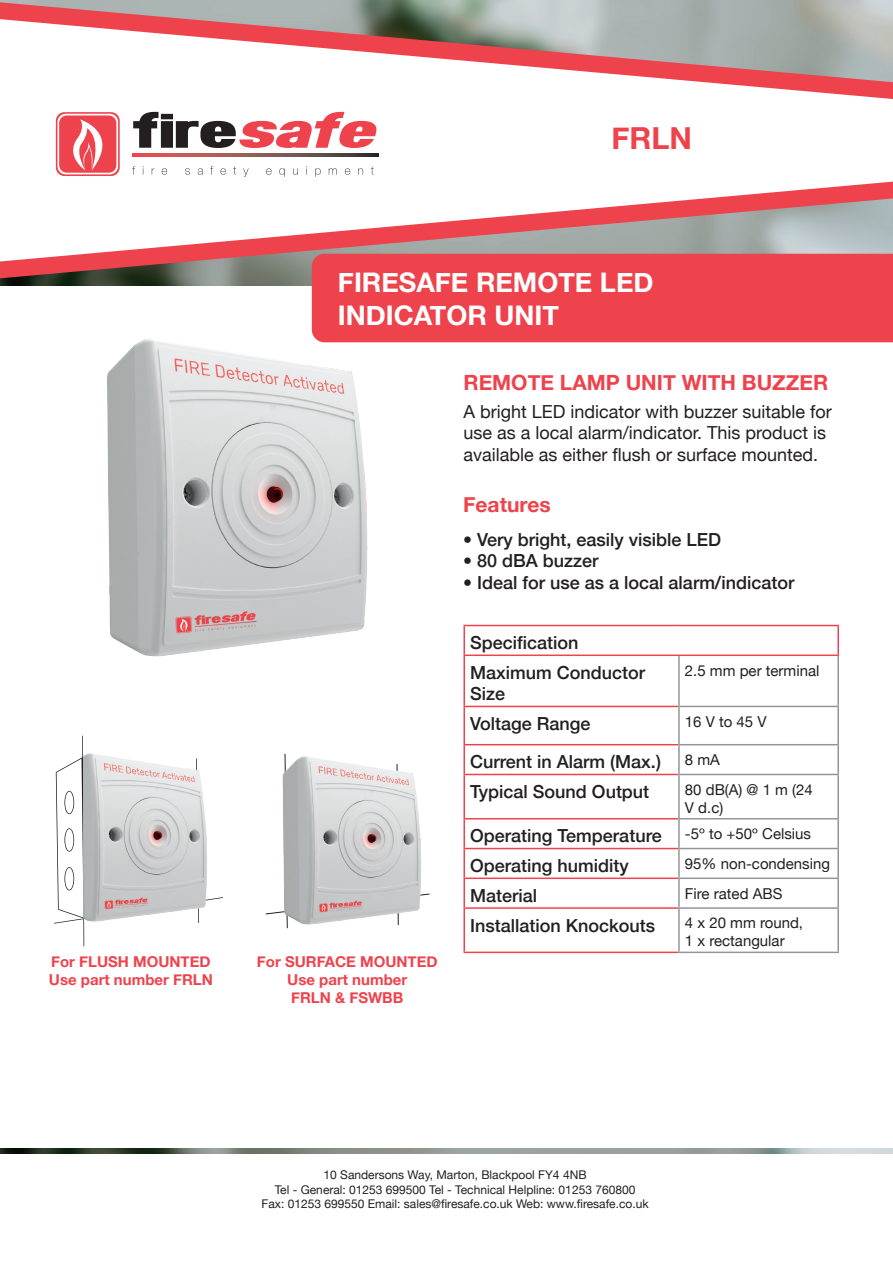
<style>
.page{position:relative;width:893px;height:1263px;background:#fff}
.page>*{position:absolute;margin:0;border:0;box-sizing:border-box;transform-origin:0 0}
.t1{font:700 30.3px "Helvetica Neue";color:#ee434d}
.t2{font:700 27px/32.4px "Helvetica Neue";color:#fff}
.t3{font:700 21px "Helvetica Neue";color:#ee434d}
.t4{font:500 18px/29.7px "Helvetica Neue";color:#231f20}
.t5{font:18px/21.6px "Helvetica Neue";color:#231f20}
.t6{font:15px/18px "Helvetica Neue";color:#231f20}
.t7{font:700 15px/18px "Helvetica Neue";color:#ee434d}
.t8{font:12px/14.4px "Helvetica Neue";color:#231f20;text-align:center}
</style>
<div class="page">
<svg style="left:0;top:2px;width:893px;height:97px"></svg>
<svg style="left:0;top:182px;width:893px;height:96px"></svg>
<svg style="left:133px;top:112px;width:243px;height:36px"></svg>
<svg style="left:56px;top:112px;width:64px;height:64px"></svg>
<svg style="left:133px;top:154px;width:245px;height:2px"></svg>
<svg style="left:132px;top:166px;width:3px;height:9px"></svg>
<svg style="left:162px;top:168px;width:5px;height:7px"></svg>
<svg style="left:185px;top:168px;width:5px;height:7px"></svg>
<svg style="left:198px;top:168px;width:5px;height:7px"></svg>
<svg style="left:210px;top:166px;width:3px;height:9px"></svg>
<svg style="left:220px;top:168px;width:6px;height:7px"></svg>
<svg style="left:243px;top:168px;width:6px;height:9px"></svg>
<svg style="left:266px;top:168px;width:6px;height:7px"></svg>
<svg style="left:279px;top:168px;width:6px;height:9px"></svg>
<svg style="left:293px;top:168px;width:5px;height:7px"></svg>
<svg style="left:315px;top:168px;width:6px;height:9px"></svg>
<svg style="left:329px;top:168px;width:8px;height:7px"></svg>
<svg style="left:345px;top:168px;width:5px;height:7px"></svg>
<svg style="left:358px;top:168px;width:5px;height:7px"></svg>
<svg style="left:371px;top:167px;width:3px;height:8px"></svg>
<div style="left:312px;top:254px;width:581px;height:88px;background:#ee434d"></div>
<img style="left:0;top:1148px;width:893px;height:5px">
<hr style="left:463px;top:625px;width:216px;height:1px;background:#ee434d">
<hr style="left:463px;top:626px;width:2px;height:28px;background:#ee434d">
<hr style="left:679px;top:625px;width:160px;height:1px;background:#ee434d">
<hr style="left:837px;top:626px;width:2px;height:28px;background:#ee434d">
<hr style="left:463px;top:654px;width:216px;height:2px;background:#ee434d">
<hr style="left:679px;top:654px;width:160px;height:2px;background:#ee434d">
<hr style="left:463px;top:656px;width:2px;height:50px;background:#ee434d">
<hr style="left:463px;top:706px;width:215px;height:1px;background:#ee434d">
<hr style="left:463px;top:707px;width:2px;height:37px;background:#ee434d">
<hr style="left:463px;top:744px;width:215px;height:1px;background:#ee434d">
<hr style="left:463px;top:745px;width:2px;height:29px;background:#ee434d">
<hr style="left:463px;top:774px;width:215px;height:1px;background:#ee434d">
<hr style="left:463px;top:775px;width:2px;height:43px;background:#ee434d">
<hr style="left:463px;top:818px;width:215px;height:1px;background:#ee434d">
<hr style="left:463px;top:819px;width:2px;height:29px;background:#ee434d">
<hr style="left:463px;top:848px;width:215px;height:1px;background:#ee434d">
<hr style="left:463px;top:849px;width:2px;height:28px;background:#ee434d">
<hr style="left:463px;top:877px;width:215px;height:2px;background:#ee434d">
<hr style="left:463px;top:879px;width:2px;height:28px;background:#ee434d">
<hr style="left:463px;top:907px;width:215px;height:2px;background:#ee434d">
<hr style="left:463px;top:909px;width:2px;height:42px;background:#ee434d">
<hr style="left:463px;top:951px;width:215px;height:2px;background:#ee434d">
<hr style="left:678px;top:656px;width:2px;height:50px;background:#939598">
<hr style="left:837px;top:656px;width:2px;height:50px;background:#939598">
<hr style="left:678px;top:706px;width:161px;height:1px;background:#939598">
<hr style="left:678px;top:707px;width:2px;height:37px;background:#939598">
<hr style="left:837px;top:707px;width:2px;height:37px;background:#939598">
<hr style="left:678px;top:744px;width:161px;height:1px;background:#939598">
<hr style="left:678px;top:745px;width:2px;height:29px;background:#939598">
<hr style="left:837px;top:745px;width:2px;height:29px;background:#939598">
<hr style="left:678px;top:774px;width:161px;height:1px;background:#939598">
<hr style="left:678px;top:775px;width:2px;height:43px;background:#939598">
<hr style="left:837px;top:775px;width:2px;height:43px;background:#939598">
<hr style="left:678px;top:818px;width:161px;height:1px;background:#939598">
<hr style="left:678px;top:819px;width:2px;height:29px;background:#939598">
<hr style="left:837px;top:819px;width:2px;height:29px;background:#939598">
<hr style="left:678px;top:848px;width:161px;height:1px;background:#939598">
<hr style="left:678px;top:849px;width:2px;height:28px;background:#939598">
<hr style="left:837px;top:849px;width:2px;height:28px;background:#939598">
<hr style="left:678px;top:877px;width:161px;height:2px;background:#939598">
<hr style="left:678px;top:879px;width:2px;height:28px;background:#939598">
<hr style="left:837px;top:879px;width:2px;height:28px;background:#939598">
<hr style="left:678px;top:907px;width:161px;height:2px;background:#939598">
<hr style="left:678px;top:909px;width:2px;height:42px;background:#939598">
<hr style="left:837px;top:909px;width:2px;height:42px;background:#939598">
<hr style="left:678px;top:951px;width:161px;height:2px;background:#939598">
<img style="left:107px;top:337px;width:264px;height:320px">
<svg style="left:54px;top:736px;width:169px;height:210px"></svg>
<img style="left:83px;top:752px;width:125px;height:171px">
<img style="left:280px;top:755px;width:143px;height:171px">
<h1 class="t1" style="left:611px;top:115px;width:82px">FRLN</h1>
<h2 class="t2" style="left:338px;top:267px;width:317px">FIRESAFE REMOTE LED<br>INDICATOR UNIT</h2>
<p class="t3" style="left:463px;top:366px;width:366px">REMOTE LAMP UNIT WITH BUZZER</p>
<p class="t5" style="left:463px;top:401px;width:370px">A bright LED indicator with buzzer suitable for use as a local alarm/indicator. This product is available as either flush or surface mounted.</p>
<p class="t3" style="left:463px;top:488px;width:89px">Features</p>
<p class="t4" style="left:463px;top:523px;width:260px">• Very bright, easily visible LED</p>
<p class="t4" style="left:463px;top:544px;width:137px">• 80 dBA buzzer</p>
<p class="t4" style="left:463px;top:566px;width:333px">• Ideal for use as a local alarm/indicator</p>
<p class="t4" style="left:470px;top:626px;width:177px">Specification<br>Maximum Conductor</p>
<p class="t4" style="left:470px;top:678px;width:37px">Size</p>
<p class="t6" style="left:685px;top:662px;width:136px">2.5 mm per terminal</p>
<p class="t7" style="left:49px;top:953px;width:165px">For FLUSH MOUNTED<br>Use part number FRLN</p>
<p class="t7" style="left:257px;top:953px;width:182px;text-align:center">For SURFACE MOUNTED<br>Use part number<br>FRLN &amp; FSWBB</p>
<p class="t4" style="left:470px;top:707px;width:122px">Voltage Range</p>
<p class="t6" style="left:685px;top:713px;width:83px">16 V to 45 V</p>
<p class="t4" style="left:470px;top:745px;width:192px">Current in Alarm (Max.)</p>
<p class="t6" style="left:685px;top:751px;width:37px">8 mA</p>
<p class="t4" style="left:470px;top:775px;width:181px">Typical Sound Output</p>
<p class="t6" style="left:685px;top:781px;width:129px">80 dB(A) @ 1 m (24<br>V d.c)</p>
<p class="t4" style="left:470px;top:820px;width:193px">Operating Temperature</p>
<p class="t6" style="left:685px;top:825px;width:128px">-5º to +50º Celsius</p>
<p class="t4" style="left:470px;top:849px;width:160px">Operating humidity</p>
<p class="t6" style="left:685px;top:855px;width:147px">95% non-condensing</p>
<p class="t4" style="left:470px;top:879px;width:69px">Material</p>
<p class="t6" style="left:685px;top:885px;width:99px">Fire rated ABS</p>
<p class="t4" style="left:470px;top:909px;width:187px">Installation Knockouts</p>
<p class="t6" style="left:685px;top:915px;width:120px">4 x 20 mm round,<br>1 x rectangular</p>
<p class="t8" style="left:262px;top:1168px;width:388px">10 Sandersons Way, Marton, Blackpool FY4 4NB<br>Tel - General: 01253 699500 Tel - Technical Helpline: 01253 760800<br>Fax: 01253 699550 Email: sales@firesafe.co.uk Web: www.firesafe.co.uk</p>
</div>
